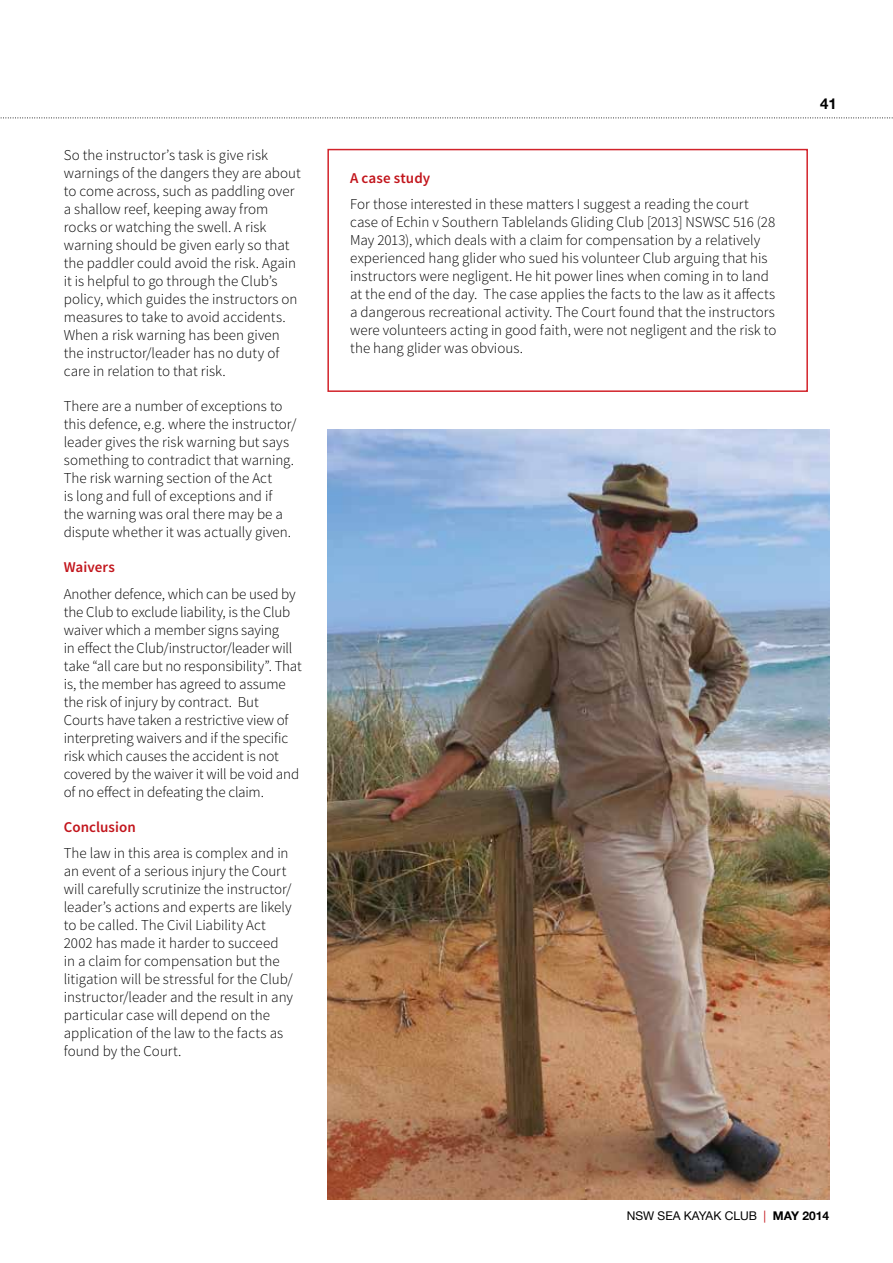
<style>
.page{position:relative;width:893px;height:1263px;background:#fff}
.page>*{position:absolute;margin:0;border:0;box-sizing:border-box;transform-origin:0 0}
.t1{font:300 15px/18px "Source Sans Pro";color:#000}
.t2{font:600 15px "Source Sans Pro";letter-spacing:.005em;color:#c2151c}
.t3{font:700 15px "Helvetica Neue";color:#000}
.t4{font:12px "Helvetica Neue";color:#000}
.s1{color:#c2151c}
.s2{font-weight:700}
</style>
<div class="page">
<svg style="left:0;top:118px;width:893px;height:1px"></svg>
<img style="left:327px;top:429px;width:502px;height:770px">
<div style="left:327px;top:149px;width:481px;height:243px;border:2px solid #d2232a"></div>
<p class="t1" style="left:64px;top:146px;width:239px">So the instructor’s task is give risk warnings of the dangers they are about to come across, such as paddling over a shallow reef, keeping away from rocks or watching the swell. A risk warning should be given early so that the paddler could avoid the risk. Again it is helpful to go through the Club’s policy, which guides the instructors on measures to take to avoid accidents.<br>When a risk warning has been given the instructor/leader has no duty of care in relation to that risk.</p>
<p class="t1" style="left:64px;top:397px;width:234px">There are a number of exceptions to this defence, e.g. where the instructor/ leader gives the risk warning but says something to contradict that warning.<br>The risk warning section of the Act<br>is long and full of exceptions and if<br>the warning was oral there may be a dispute whether it was actually given.</p>
<p class="t2" style="left:64px;top:558px;width:53px">Waivers</p>
<p class="t1" style="left:64px;top:585px;width:240px">Another defence, which can be used by the Club to exclude liability, is the Club waiver which a member signs saying<br>in effect the Club/instructor/leader will take “all care but no responsibility”. That is, the member has agreed to assume the risk of injury by contract. But Courts have taken a restrictive view of interpreting waivers and if the specific risk which causes the accident is not covered by the waiver it will be void and of no effect in defeating the claim.</p>
<p class="t2" style="left:64px;top:817px;width:74px">Conclusion</p>
<p class="t1" style="left:64px;top:844px;width:231px">The law in this area is complex and in an event of a serious injury the Court will carefully scrutinize the instructor/ leader’s actions and experts are likely to be called. The Civil Liability Act 2002 has made it harder to succeed in a claim for compensation but the litigation will be stressful for the Club/ instructor/leader and the result in any particular case will depend on the application of the law to the facts as found by the Court.</p>
<p class="t2" style="left:350px;top:168px;width:82px">A case study</p>
<p class="t1" style="left:350px;top:195px;width:428px">For those interested in these matters I suggest a reading the court case of Echin v Southern Tablelands Gliding Club [2013] NSWSC 516 (28<br>May 2013), which deals with a claim for compensation by a relatively experienced hang glider who sued his volunteer Club arguing that his instructors were negligent. He hit power lines when coming in to land at the end of the day. The case applies the facts to the law as it affects a dangerous recreational activity. The Court found that the instructors were volunteers acting in good faith, were not negligent and the risk to the hang glider was obvious.</p>
<p class="t3" style="left:820px;top:92px;width:18px">41</p>
<p class="t4" style="left:627px;top:1207px;width:204px">NSW SEA KAYAK CLUB <span class="s1">|</span> <span class="s2">MAY 2014</span></p>
</div>
